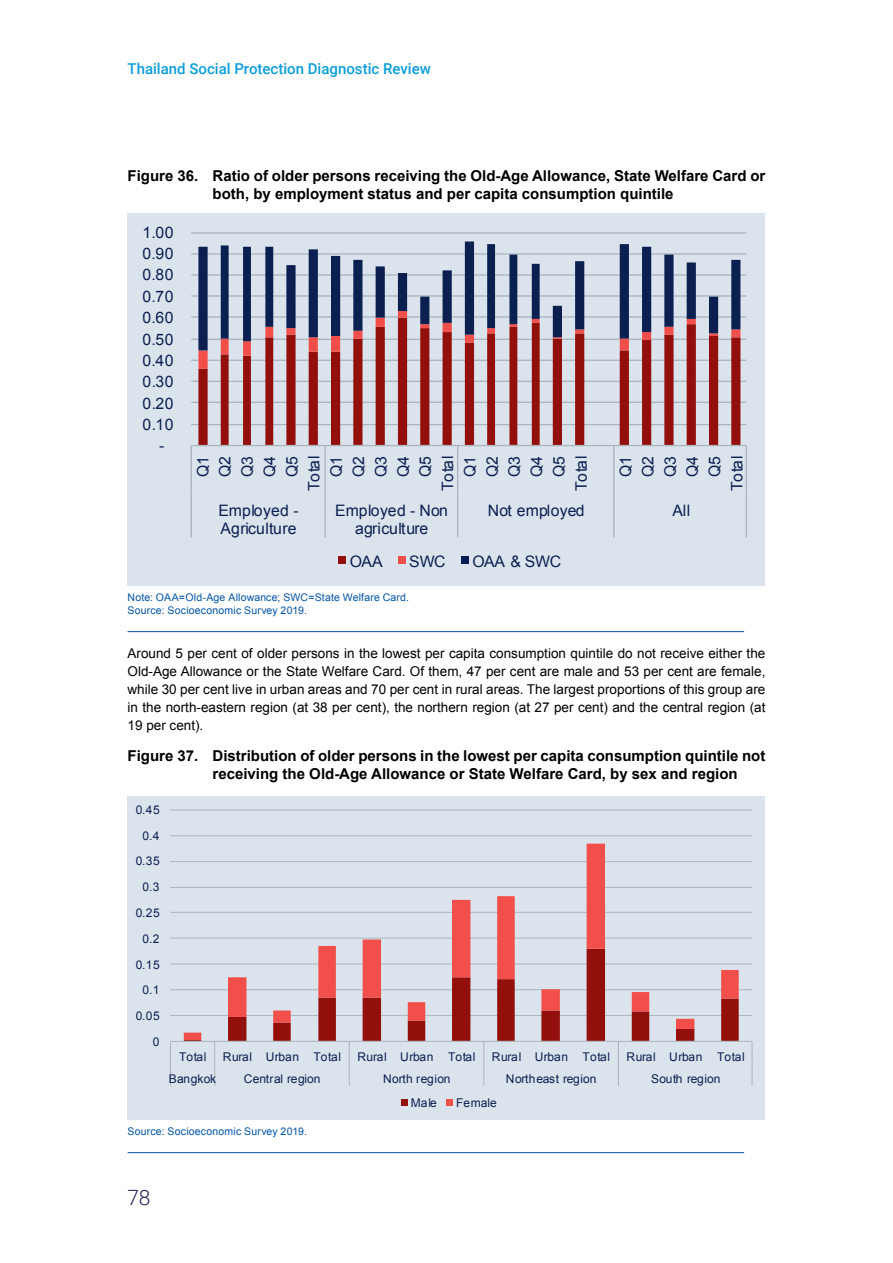
<style>
.page{position:relative;width:893px;height:1263px;background:#fff}
.page>*{position:absolute;margin:0;border:0;box-sizing:border-box;transform-origin:0 0}
.t1{font:300 21px "Roboto";color:#27235a}
.t2{font:15.9px "Arial";color:#0b1f51}
.t3{font:15.75px "Arial";color:#0b1f51}
.t4{font:15.75px/22.2px "Arial";letter-spacing:-.025em;color:#0b1f51;text-align:right}
.t5{font:700 15px/18px "Arial";color:#000}
.t6{font:500 15px "Roboto";color:#0c9eda}
.t7{font:13.5px/18px "Arial";color:#000;text-align:justify}
.t8{font:12px "Arial";letter-spacing:.005em;color:#0b1f51}
.t9{font:12px "Arial";letter-spacing:-.02em;color:#0b1f51}
.t10{font:12px "Arial";letter-spacing:.025em;color:#0b1f51}
.t11{font:10.5px/13.5px "Arial";letter-spacing:.015em;color:#0054a6}
</style>
<div class="page">
<hr style="left:128px;top:631px;width:616px;height:1px;background:#0054a6">
<hr style="left:128px;top:1152px;width:616px;height:1px;background:#0054a6">
<div style="left:128px;top:213px;width:637px;height:372px;background:#dbe4ed"></div>
<hr style="left:191px;top:424px;width:555px;height:1px;background:#aab5bc">
<hr style="left:191px;top:402px;width:555px;height:1px;background:#aab5bc">
<hr style="left:191px;top:381px;width:555px;height:1px;background:#aab5bc">
<hr style="left:191px;top:360px;width:555px;height:1px;background:#aab5bc">
<hr style="left:191px;top:339px;width:555px;height:1px;background:#aab5bc">
<hr style="left:191px;top:316px;width:555px;height:2px;background:#aab5bc">
<hr style="left:191px;top:295px;width:555px;height:2px;background:#aab5bc">
<hr style="left:191px;top:274px;width:555px;height:2px;background:#aab5bc">
<hr style="left:191px;top:253px;width:555px;height:2px;background:#aab5bc">
<hr style="left:191px;top:232px;width:555px;height:2px;background:#aab5bc">
<svg style="left:198px;top:369px;width:542px;height:76px"></svg>
<svg style="left:198px;top:350px;width:542px;height:19px"></svg>
<svg style="left:198px;top:241px;width:542px;height:109px"></svg>
<hr style="left:191px;top:445px;width:555px;height:1px;background:#aab5bc">
<hr style="left:191px;top:446px;width:1px;height:45px;background:#aab5bc">
<hr style="left:324px;top:446px;width:2px;height:45px;background:#aab5bc">
<hr style="left:457px;top:446px;width:1px;height:45px;background:#aab5bc">
<hr style="left:613px;top:446px;width:1px;height:45px;background:#aab5bc">
<hr style="left:746px;top:446px;width:1px;height:45px;background:#aab5bc">
<hr style="left:191px;top:491px;width:1px;height:46px;background:#aab5bc">
<hr style="left:324px;top:491px;width:2px;height:46px;background:#aab5bc">
<hr style="left:457px;top:491px;width:1px;height:46px;background:#aab5bc">
<hr style="left:613px;top:491px;width:1px;height:46px;background:#aab5bc">
<hr style="left:746px;top:491px;width:1px;height:46px;background:#aab5bc">
<div style="left:338px;top:556px;width:7px;height:8px;background:#930f0b"></div>
<div style="left:398px;top:556px;width:8px;height:8px;background:#f24f4a"></div>
<div style="left:461px;top:556px;width:8px;height:8px;background:#0b1f51"></div>
<div style="left:128px;top:797px;width:637px;height:323px;background:#dbe4ed"></div>
<hr style="left:170px;top:1015px;width:582px;height:1px;background:#aab5bc">
<hr style="left:170px;top:989px;width:582px;height:1px;background:#aab5bc">
<hr style="left:170px;top:963px;width:582px;height:1px;background:#aab5bc">
<hr style="left:170px;top:938px;width:582px;height:1px;background:#aab5bc">
<hr style="left:170px;top:912px;width:582px;height:1px;background:#aab5bc">
<hr style="left:170px;top:887px;width:582px;height:1px;background:#aab5bc">
<hr style="left:170px;top:861px;width:582px;height:1px;background:#aab5bc">
<hr style="left:170px;top:835px;width:582px;height:1px;background:#aab5bc">
<hr style="left:170px;top:809px;width:582px;height:1px;background:#aab5bc">
<svg style="left:184px;top:844px;width:555px;height:196px"></svg>
<hr style="left:170px;top:1041px;width:582px;height:1px;background:#aab5bc">
<svg style="left:170px;top:1042px;width:1px;height:43px"></svg>
<svg style="left:214px;top:1042px;width:1px;height:43px"></svg>
<svg style="left:349px;top:1042px;width:1px;height:43px"></svg>
<svg style="left:483px;top:1042px;width:1px;height:43px"></svg>
<svg style="left:618px;top:1042px;width:1px;height:43px"></svg>
<svg style="left:752px;top:1041px;width:1px;height:44px"></svg>
<div style="left:401px;top:1099px;width:7px;height:6px;background:#930f0b"></div>
<div style="left:446px;top:1099px;width:7px;height:6px;background:#f24f4a"></div>
<p class="t6" style="left:128px;top:59px;width:305px">Thailand Social Protection Diagnostic Review</p>
<p class="t5" style="left:128px;top:167px;width:639px;text-align:center">Figure 36. Ratio of older persons receiving the Old-Age Allowance, State Welfare Card or both, by employment status and per capita consumption quintile</p>
<p class="t2" style="left:142px;top:222px;width:33px">1.00</p>
<p class="t3" style="left:142px;top:243px;width:33px">0.90</p>
<p class="t3" style="left:142px;top:264px;width:33px">0.80</p>
<p class="t3" style="left:142px;top:286px;width:33px">0.70</p>
<p class="t3" style="left:142px;top:307px;width:33px">0.60</p>
<p class="t3" style="left:142px;top:329px;width:33px">0.50</p>
<p class="t2" style="left:142px;top:350px;width:33px">0.40</p>
<p class="t3" style="left:142px;top:371px;width:33px">0.30</p>
<p class="t3" style="left:142px;top:393px;width:33px">0.20</p>
<p class="t3" style="left:142px;top:414px;width:33px">0.10</p>
<p class="t3" style="left:159px;top:436px;width:7px">-</p>
<p class="t4" style="left:192px;top:491px;width:37px;rotate:-90deg">Q1<br>Q2<br>Q3<br>Q4<br>Q5<br>Total<br>Q1<br>Q2<br>Q3<br>Q4<br>Q5<br>Total<br>Q1<br>Q2<br>Q3<br>Q4<br>Q5<br>Total</p>
<p class="t4" style="left:615px;top:491px;width:37px;rotate:-90deg">Q1<br>Q2<br>Q3<br>Q4<br>Q5<br>Total</p>
<p class="t3" style="left:218px;top:500px;width:82px">Employed -</p>
<p class="t2" style="left:221px;top:518px;width:77px">Agriculture</p>
<p class="t3" style="left:335px;top:500px;width:114px">Employed - Non</p>
<p class="t2" style="left:355px;top:518px;width:75px">agriculture</p>
<p class="t3" style="left:488px;top:500px;width:98px">Not employed</p>
<p class="t3" style="left:672px;top:500px;width:19px">All</p>
<p class="t2" style="left:350px;top:551px;width:34px">OAA</p>
<p class="t2" style="left:409px;top:551px;width:38px">SWC</p>
<p class="t2" style="left:472px;top:551px;width:90px">OAA &amp; SWC</p>
<p class="t11" style="left:128px;top:590px;width:283px">Note: OAA=Old-Age Allowance; SWC=State Welfare Card.<br>Source: Socioeconomic Survey 2019.</p>
<p class="t7" style="left:128px;top:645px;width:639px">Around 5 per cent of older persons in the lowest per capita consumption quintile do not receive either the Old-Age Allowance or the State Welfare Card. Of them, 47 per cent are male and 53 per cent are female, while 30 per cent live in urban areas and 70 per cent in rural areas. The largest proportions of this group are in the north-eastern region (at 38 per cent), the northern region (at 27 per cent) and the central region (at 19 per cent).</p>
<p class="t5" style="left:213px;top:747px;width:554px;text-indent:-85px">Figure 37. Distribution of older persons in the lowest per capita consumption quintile not receiving the Old-Age Allowance or State Welfare Card, by sex and region</p>
<p class="t8" style="left:136px;top:802px;width:26px">0.45</p>
<p class="t8" style="left:143px;top:827px;width:18px">0.4</p>
<p class="t8" style="left:136px;top:853px;width:26px">0.35</p>
<p class="t8" style="left:143px;top:879px;width:18px">0.3</p>
<p class="t8" style="left:136px;top:905px;width:26px">0.25</p>
<p class="t8" style="left:143px;top:931px;width:18px">0.2</p>
<p class="t8" style="left:136px;top:956px;width:26px">0.15</p>
<p class="t8" style="left:143px;top:982px;width:18px">0.1</p>
<p class="t8" style="left:136px;top:1008px;width:26px">0.05</p>
<p class="t8" style="left:153px;top:1034px;width:8px">0</p>
<p class="t8" style="left:179px;top:1048px;width:29px">Total</p>
<p class="t8" style="left:223px;top:1048px;width:120px">Rural Urban Total</p>
<p class="t8" style="left:357px;top:1048px;width:120px">Rural Urban Total</p>
<p class="t10" style="left:492px;top:1048px;width:120px">Rural Urban Total</p>
<p class="t10" style="left:626px;top:1048px;width:120px">Rural Urban Total</p>
<p class="t8" style="left:169px;top:1070px;width:49px">Bangkok</p>
<p class="t9" style="left:244px;top:1070px;width:78px">Central region</p>
<p class="t8" style="left:383px;top:1070px;width:69px">North region</p>
<p class="t9" style="left:506px;top:1070px;width:92px">Northeast region</p>
<p class="t9" style="left:651px;top:1070px;width:71px">South region</p>
<p class="t8" style="left:411px;top:1095px;width:28px">Male</p>
<p class="t8" style="left:456px;top:1095px;width:42px">Female</p>
<p class="t11" style="left:128px;top:1125px;width:181px">Source: Socioeconomic Survey 2019.</p>
<h1 class="t1" style="left:128px;top:1183px;width:24px">78</h1>
</div>
